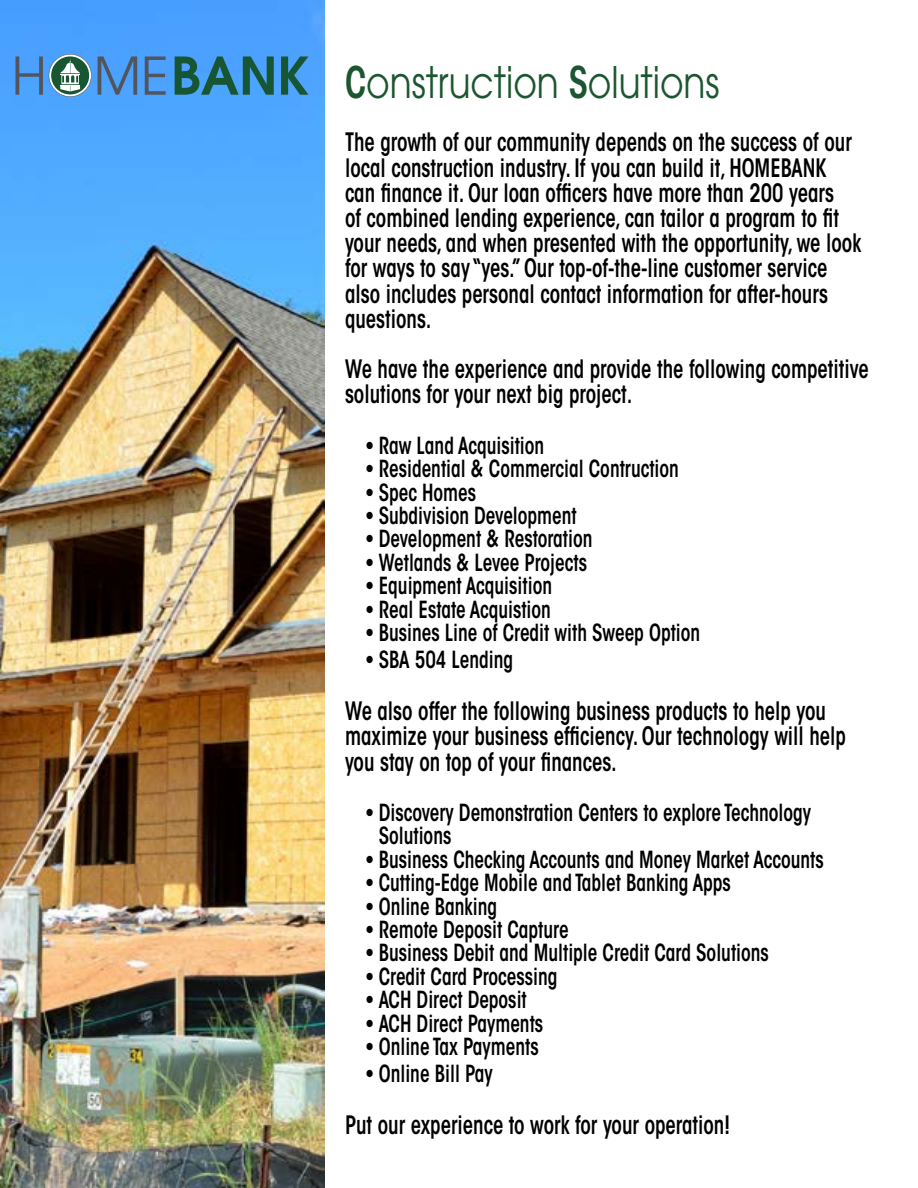
<style>
.page{position:relative;width:918px;height:1188px;background:#fff}
.page>*{position:absolute;margin:0;border:0;box-sizing:border-box;transform-origin:0 0}
.t1{font:43.2px "ITC Avant Garde Std";color:#1c5630;scale:.83 1}
.Body_Info{font:600 condensed 25.2px/25.2px "ITC Avant Garde Std";color:#000;scale:.83 1}
.t2{font:600 condensed 23.4px/23.4px "ITC Avant Garde Std";color:#000;scale:.83 1}
.s1{font-weight:600;font-stretch:condensed}
</style>
<div class="page">
<img style="left:1px;top:0;width:324px;height:1188px">
<svg style="left:15px;top:56px;width:28px;height:39px"></svg>
<svg style="left:98px;top:56px;width:39px;height:39px;background:#4d85c2"></svg>
<svg style="left:145px;top:56px;width:21px;height:39px"></svg>
<svg style="left:175px;top:56px;width:99px;height:39px;background:#307a94"></svg>
<svg style="left:281px;top:56px;width:28px;height:39px"></svg>
<svg style="left:49px;top:54px;width:43px;height:43px"></svg>
<h1 class="t1" style="left:345px;top:55px;width:453px"><span class="s1">C</span>onstruction <span class="s1">S</span>olutions</h1>
<p class="Body_Info" style="left:345px;top:130px;width:624px">The growth of our community depends on the success of our local construction industry. If you can build it, HOMEBANK can finance it. Our loan officers have more than 200 years<br>of combined lending experience, can tailor a program to fit your needs, and when presented with the opportunity, we look for ways to say “yes.” Our top-of-the-line customer service also includes personal contact information for after-hours questions.</p>
<p class="Body_Info" style="left:345px;top:356px;width:633px">We have the experience and provide the following competitive solutions for your next big project.</p>
<p class="t2" style="left:365px;top:434px;width:217px">• Raw Land Acquisition</p>
<p class="t2" style="left:365px;top:457px;width:380px">• Residential &amp; Commercial Contruction</p>
<p class="t2" style="left:365px;top:480px;width:135px">• Spec Homes</p>
<p class="t2" style="left:365px;top:504px;width:256px">• Subdivision Development</p>
<p class="t2" style="left:365px;top:527px;width:275px">• Development &amp; Restoration</p>
<p class="t2" style="left:365px;top:551px;width:269px">• Wetlands &amp; Levee Projects</p>
<p class="t2" style="left:365px;top:574px;width:227px">• Equipment Acquisition</p>
<p class="t2" style="left:365px;top:597px;width:225px">• Real Estate Acquistion</p>
<p class="t2" style="left:365px;top:621px;width:405px">• Busines Line of Credit with Sweep Option</p>
<p class="t2" style="left:365px;top:648px;width:180px">• SBA 504 Lending</p>
<p class="Body_Info" style="left:345px;top:698px;width:605px">We also offer the following business products to help you maximize your business efficiency. Our technology will help you stay on top of your finances.</p>
<p class="t2" style="left:379px;top:801px;width:523px;text-indent:-14px">• Discovery Demonstration Centers to explore Technology<br>Solutions</p>
<p class="t2" style="left:365px;top:848px;width:554px">• Business Checking Accounts and Money Market Accounts</p>
<p class="t2" style="left:365px;top:871px;width:442px">• Cutting-Edge Mobile and Tablet Banking Apps</p>
<p class="t2" style="left:365px;top:894px;width:161px">• Online Banking</p>
<p class="t2" style="left:365px;top:918px;width:247px">• Remote Deposit Capture</p>
<p class="t2" style="left:365px;top:941px;width:488px">• Business Debit and Multiple Credit Card Solutions</p>
<p class="t2" style="left:365px;top:965px;width:233px">• Credit Card Processing</p>
<p class="t2" style="left:365px;top:988px;width:196px">• ACH Direct Deposit</p>
<p class="t2" style="left:365px;top:1011px;width:216px">• ACH Direct Payments</p>
<p class="t2" style="left:365px;top:1035px;width:211px">• Online Tax Payments</p>
<p class="t2" style="left:365px;top:1062px;width:155px">• Online Bill Pay</p>
<p class="Body_Info" style="left:345px;top:1112px;width:465px">Put our experience to work for your operation!</p>
</div>
